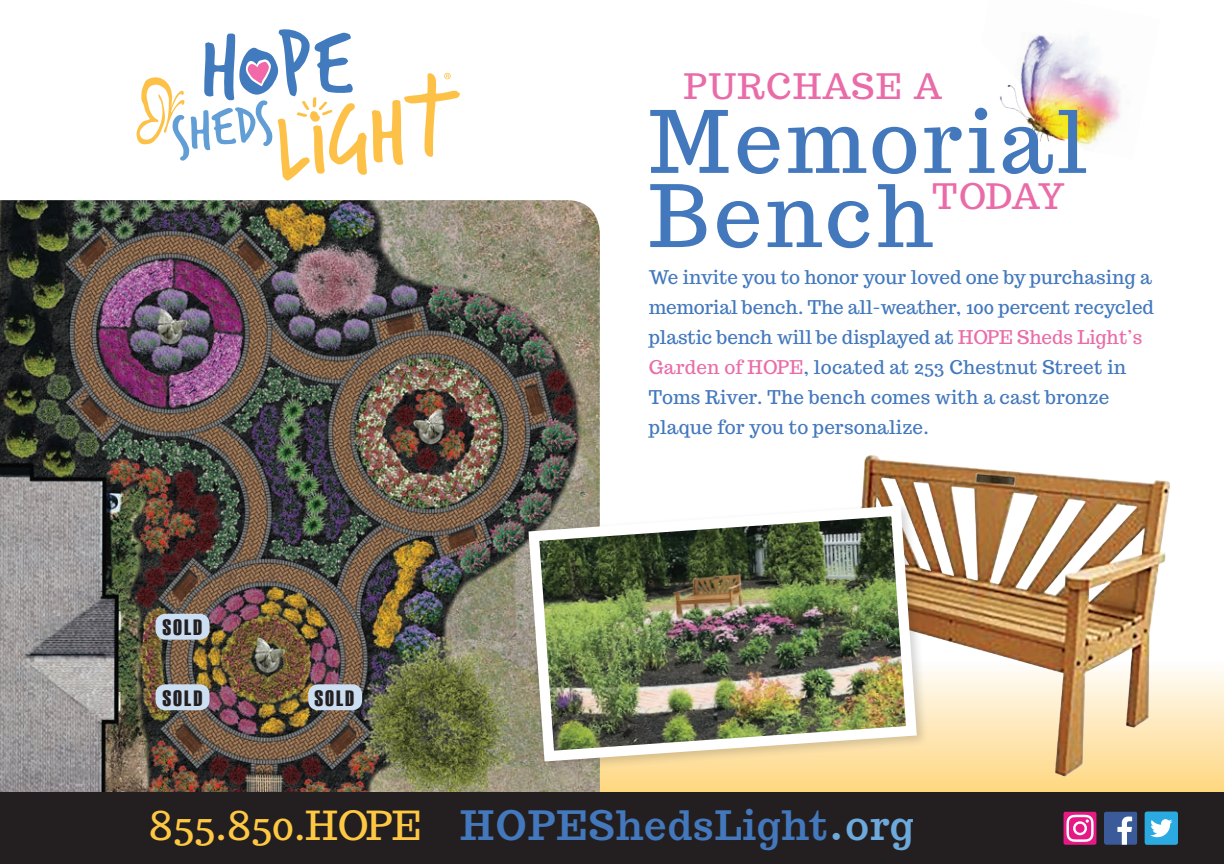
<style>
.page{position:relative;width:1224px;height:864px;background:#fff}
.page>*{position:absolute;margin:0;border:0;box-sizing:border-box;transform-origin:0 0}
.t1{font:85.6px/74.2px "Trocchi";letter-spacing:.055em;color:#4378bd}
.t2{font:700 40px "Trocchi";letter-spacing:.025em;color:#4378bd}
.t3{font:35px "Trocchi";letter-spacing:.035em;color:#e96ca9}
.t4{font:21.6px "Swiss 911 BT Extra Compressed";letter-spacing:.075em;color:#231f20;scale:1.11 1}
.t5{font:18.8px/30px "Trocchi";color:#4378bd}
.s1{color:#e96ca9}
.s2{font-weight:400;color:#fec843}
.s3{color:#6ea9db}
</style>
<div class="page">
<svg style="left:600px;top:670px;width:624px;height:123px;background:#f0d498"></svg>
<img style="left:0;top:200px;width:600px;height:593px">
<img style="left:776px;top:455px;width:408px;height:334px">
<div style="left:0;top:793px;width:1224px;height:71px;background:#231f20"></div>
<svg style="left:1145px;top:812px;width:33px;height:33px"></svg>
<svg style="left:1104px;top:812px;width:33px;height:33px"></svg>
<svg style="left:1063px;top:812px;width:34px;height:33px"></svg>
<svg style="left:136px;top:29px;width:324px;height:152px"></svg>
<div style="left:525px;top:502px;width:404px;height:272px;background:#231f20;opacity:.19"></div>
<img style="left:523px;top:500px;width:399px;height:267px">
<div style="left:156px;top:614px;width:54px;height:26px;background:#ccdef1;border-radius:10px"></div>
<div style="left:308px;top:684px;width:54px;height:26px;background:#ccdef1;border-radius:10px"></div>
<div style="left:156px;top:684px;width:54px;height:26px;background:#ccdef1;border-radius:10px"></div>
<img style="left:999px;top:34px;width:122px;height:113px">
<h3 class="t3" style="left:684px;top:63px;width:260px">PURCHASE A</h3>
<h1 class="t1" style="left:649px;top:104px;width:439px">Memorial<br>Bench</h1>
<h3 class="t3" style="left:933px;top:173px;width:134px">TODAY</h3>
<p class="t4" style="left:162px;top:615px;width:37px">SOLD</p>
<p class="t4" style="left:163px;top:686px;width:37px">SOLD</p>
<p class="t4" style="left:315px;top:686px;width:37px">SOLD</p>
<p class="t5" style="left:649px;top:262px;width:507px">We invite you to honor your loved one by purchasing a memorial bench. The all-weather, 100 percent recycled plastic bench will be displayed at <span class="s1">HOPE Sheds Light’s Garden of HOPE</span>, located at 253 Chestnut Street in Toms River. The bench comes with a cast bronze plaque for you to personalize.</p>
<h2 class="t2" style="left:149px;top:806px;width:766px"><span class="s2">855.850.HOPE</span> HOPEShedsLight<span class="s3">.org</span></h2>
</div>
